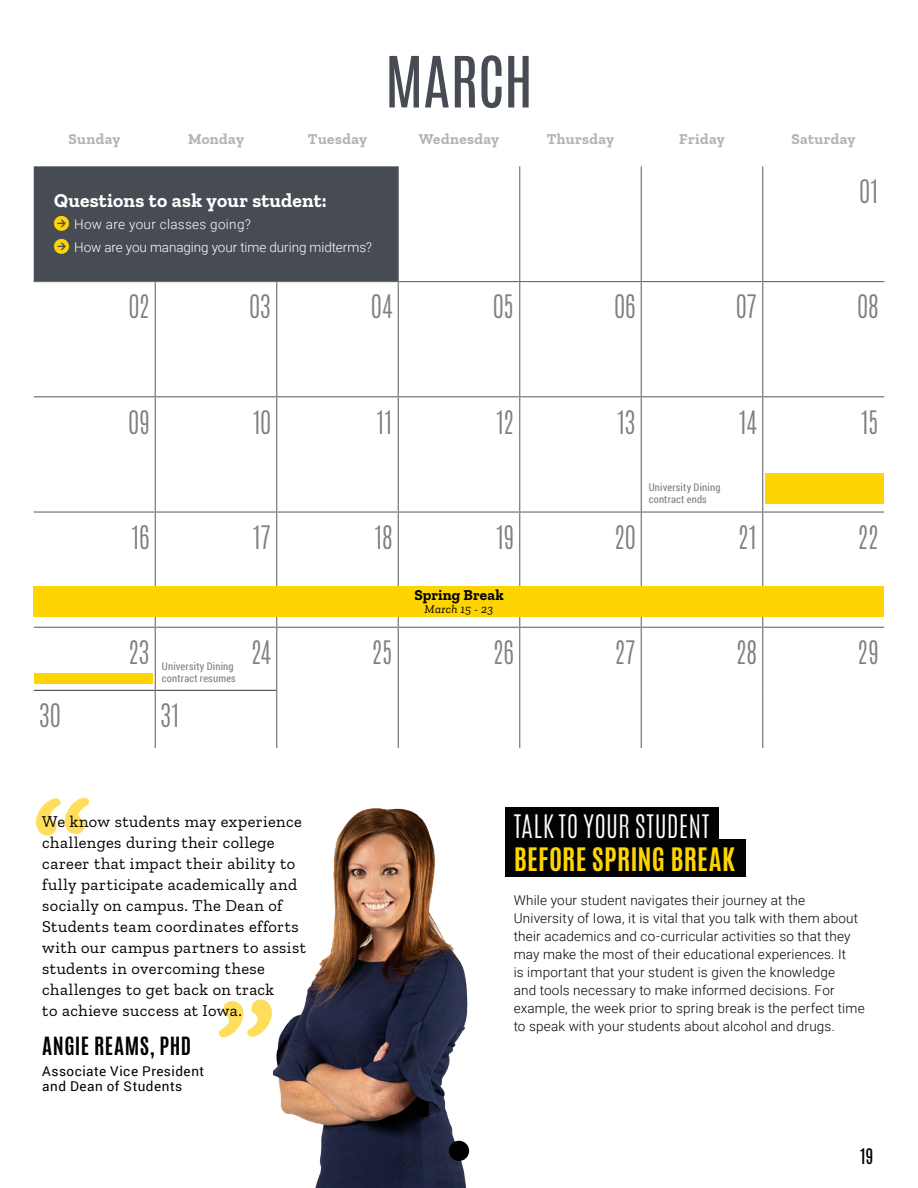
<style>
.page{position:relative;width:918px;height:1188px;background:#fff}
.page>*{position:absolute;margin:0;border:0;box-sizing:border-box;transform-origin:0 0}
.t1{font:60px "Antonio";letter-spacing:-.005em;color:#464b54}
.t2{font:300 27px "Antonio";letter-spacing:.02em;color:#808080}
.body{font:300 27px "Antonio";letter-spacing:.015em;color:#fff}
.body-2{font:700 27px "Antonio";letter-spacing:.01em;color:#fed503}
.t3{font:700 21px "Antonio";letter-spacing:.02em;color:#000}
.body-3{font:700 19.5px "Zilla Slab";letter-spacing:.015em;color:#fff}
.t4{font:18px "Antonio";color:#000}
.t5{font:16.5px/21px "Zilla Slab";letter-spacing:.025em;color:#000}
.t6{font:700 15px "Zilla Slab";letter-spacing:.03em;color:#b1b4b5}
.t7{font:700 15px "Zilla Slab";letter-spacing:.01em;color:#000}
.body-4{font:300 13.5px/18px "Roboto";letter-spacing:.015em;color:#000}
.t8{font:300 13.5px "Roboto";color:#fff}
.t9{font:13.5px/15px "Roboto";letter-spacing:.035em;color:#000}
.t10{font:300 13.5px "Roboto";letter-spacing:.025em;color:#fff}
.t11{font:italic 12px "Zilla Slab";letter-spacing:.02em;color:#000}
.t12{font:10.5px/12.6px "Roboto Condensed";letter-spacing:.02em;color:#808080}
</style>
<div class="page">
<hr style="left:398px;top:166px;width:1px;height:115px;background:#6b6b6b">
<hr style="left:519px;top:166px;width:1px;height:115px;background:#6b6b6b">
<hr style="left:641px;top:166px;width:1px;height:115px;background:#6b6b6b">
<hr style="left:762px;top:166px;width:1px;height:115px;background:#6b6b6b">
<hr style="left:155px;top:282px;width:1px;height:114px;background:#6b6b6b">
<hr style="left:276px;top:282px;width:1px;height:114px;background:#6b6b6b">
<hr style="left:398px;top:281px;width:122px;height:1px;background:#6b6b6b">
<hr style="left:398px;top:282px;width:1px;height:114px;background:#6b6b6b">
<hr style="left:520px;top:281px;width:121px;height:1px;background:#6b6b6b">
<hr style="left:519px;top:282px;width:1px;height:114px;background:#6b6b6b">
<hr style="left:641px;top:281px;width:122px;height:1px;background:#6b6b6b">
<hr style="left:641px;top:282px;width:1px;height:114px;background:#6b6b6b">
<hr style="left:763px;top:281px;width:121px;height:1px;background:#6b6b6b">
<hr style="left:762px;top:282px;width:1px;height:114px;background:#6b6b6b">
<hr style="left:34px;top:396px;width:121px;height:1px;background:#6b6b6b">
<hr style="left:155px;top:396px;width:122px;height:1px;background:#6b6b6b">
<hr style="left:155px;top:397px;width:1px;height:114px;background:#6b6b6b">
<hr style="left:277px;top:396px;width:121px;height:1px;background:#6b6b6b">
<hr style="left:276px;top:397px;width:1px;height:114px;background:#6b6b6b">
<hr style="left:398px;top:396px;width:122px;height:1px;background:#6b6b6b">
<hr style="left:398px;top:397px;width:1px;height:114px;background:#6b6b6b">
<hr style="left:520px;top:396px;width:121px;height:1px;background:#6b6b6b">
<hr style="left:519px;top:397px;width:1px;height:114px;background:#6b6b6b">
<hr style="left:641px;top:396px;width:122px;height:1px;background:#6b6b6b">
<hr style="left:641px;top:397px;width:1px;height:114px;background:#6b6b6b">
<hr style="left:763px;top:396px;width:121px;height:1px;background:#6b6b6b">
<hr style="left:762px;top:397px;width:1px;height:114px;background:#6b6b6b">
<hr style="left:34px;top:511px;width:121px;height:2px;background:#6b6b6b">
<hr style="left:155px;top:511px;width:122px;height:2px;background:#6b6b6b">
<hr style="left:155px;top:513px;width:1px;height:114px;background:#6b6b6b">
<hr style="left:277px;top:511px;width:121px;height:2px;background:#6b6b6b">
<hr style="left:276px;top:513px;width:1px;height:114px;background:#6b6b6b">
<hr style="left:398px;top:511px;width:122px;height:2px;background:#6b6b6b">
<hr style="left:398px;top:513px;width:1px;height:114px;background:#6b6b6b">
<hr style="left:520px;top:511px;width:121px;height:2px;background:#6b6b6b">
<hr style="left:519px;top:513px;width:1px;height:114px;background:#6b6b6b">
<hr style="left:641px;top:511px;width:122px;height:2px;background:#6b6b6b">
<hr style="left:641px;top:513px;width:1px;height:114px;background:#6b6b6b">
<hr style="left:763px;top:511px;width:121px;height:2px;background:#6b6b6b">
<hr style="left:762px;top:513px;width:1px;height:114px;background:#6b6b6b">
<hr style="left:34px;top:627px;width:121px;height:1px;background:#6b6b6b">
<hr style="left:155px;top:627px;width:122px;height:1px;background:#6b6b6b">
<hr style="left:277px;top:627px;width:121px;height:1px;background:#6b6b6b">
<hr style="left:155px;top:628px;width:1px;height:62px;background:#6b6b6b">
<hr style="left:276px;top:628px;width:1px;height:62px;background:#6b6b6b">
<hr style="left:155px;top:691px;width:1px;height:57px;background:#6b6b6b">
<hr style="left:276px;top:690px;width:1px;height:58px;background:#6b6b6b">
<hr style="left:762px;top:628px;width:1px;height:62px;background:#6b6b6b">
<hr style="left:762px;top:690px;width:1px;height:58px;background:#6b6b6b">
<hr style="left:34px;top:690px;width:121px;height:1px;background:#464b54">
<hr style="left:155px;top:690px;width:121px;height:1px;background:#464b54">
<hr style="left:398px;top:627px;width:122px;height:1px;background:#6b6b6b">
<hr style="left:520px;top:627px;width:121px;height:1px;background:#6b6b6b">
<hr style="left:641px;top:627px;width:122px;height:1px;background:#6b6b6b">
<hr style="left:763px;top:627px;width:121px;height:1px;background:#6b6b6b">
<hr style="left:398px;top:628px;width:1px;height:62px;background:#6b6b6b">
<hr style="left:398px;top:690px;width:1px;height:58px;background:#6b6b6b">
<hr style="left:519px;top:628px;width:1px;height:62px;background:#6b6b6b">
<hr style="left:519px;top:690px;width:1px;height:58px;background:#6b6b6b">
<hr style="left:641px;top:628px;width:1px;height:62px;background:#6b6b6b">
<hr style="left:641px;top:690px;width:1px;height:58px;background:#6b6b6b">
<img style="left:273px;top:808px;width:197px;height:380px">
<svg style="left:36px;top:798px;width:53px;height:38px"></svg>
<svg style="left:219px;top:999px;width:53px;height:38px"></svg>
<div style="left:34px;top:587px;width:850px;height:30px;background:#fed503"></div>
<div style="left:765px;top:473px;width:119px;height:30px;background:#fed503"></div>
<div style="left:34px;top:673px;width:119px;height:11px;background:#fed503"></div>
<div style="left:506px;top:807px;width:213px;height:38px;background:#010203"></div>
<div style="left:506px;top:839px;width:240px;height:38px;background:#010203"></div>
<div style="left:449px;top:1141px;width:20px;height:20px;background:#000;border-radius:50%"></div>
<div style="left:34px;top:166px;width:364px;height:116px;background:#464b54"></div>
<p class="t1" style="left:385px;top:38px;width:149px">MARCH</p>
<p class="t6" style="left:69px;top:130px;width:53px">Sunday</p>
<p class="t6" style="left:188px;top:130px;width:57px">Monday</p>
<p class="t6" style="left:308px;top:130px;width:61px">Tuesday</p>
<p class="t6" style="left:419px;top:130px;width:82px">Wednesday</p>
<p class="t6" style="left:547px;top:130px;width:69px">Thursday</p>
<p class="t6" style="left:679px;top:130px;width:47px">Friday</p>
<p class="t6" style="left:791px;top:130px;width:66px">Saturday</p>
<p class="body-3" style="left:54px;top:189px;width:274px">Questions to ask your student:</p>
<p class="t10" style="left:74px;top:215px;width:178px">How are your classes going?</p>
<p class="t8" style="left:74px;top:238px;width:299px">How are you managing your time during midterms?</p>
<p class="t2" style="left:860px;top:172px;width:20px">01</p>
<p class="t2" style="left:129px;top:288px;width:22px">02</p>
<p class="t2" style="left:250px;top:288px;width:22px">03</p>
<p class="t2" style="left:372px;top:288px;width:22px">04</p>
<p class="t2" style="left:493px;top:288px;width:22px">05</p>
<p class="t2" style="left:615px;top:288px;width:22px">06</p>
<p class="t2" style="left:736px;top:288px;width:22px">07</p>
<p class="t2" style="left:858px;top:288px;width:22px">08</p>
<p class="t2" style="left:129px;top:403px;width:22px">09</p>
<p class="t2" style="left:253px;top:403px;width:19px">10</p>
<p class="t2" style="left:377px;top:403px;width:17px">11</p>
<p class="t2" style="left:497px;top:403px;width:19px">12</p>
<p class="t2" style="left:618px;top:403px;width:19px">13</p>
<p class="t2" style="left:739px;top:403px;width:19px">14</p>
<p class="t2" style="left:861px;top:403px;width:19px">15</p>
<p class="t12" style="left:649px;top:480px;width:73px">University Dining contract ends</p>
<p class="t2" style="left:132px;top:518px;width:19px">16</p>
<p class="t2" style="left:253px;top:518px;width:19px">17</p>
<p class="t2" style="left:375px;top:518px;width:19px">18</p>
<p class="t2" style="left:496px;top:518px;width:19px">19</p>
<p class="t2" style="left:615px;top:518px;width:22px">20</p>
<p class="t2" style="left:738px;top:518px;width:20px">21</p>
<p class="t2" style="left:858px;top:518px;width:22px">22</p>
<p class="t7" style="left:414px;top:587px;width:91px">Spring Break</p>
<p class="t11" style="left:425px;top:602px;width:70px">March 15 - 23</p>
<p class="t2" style="left:129px;top:633px;width:22px">23</p>
<p class="t2" style="left:252px;top:633px;width:21px">24</p>
<p class="t2" style="left:372px;top:633px;width:21px">25</p>
<p class="t2" style="left:493px;top:633px;width:22px">26</p>
<p class="t2" style="left:615px;top:633px;width:22px">27</p>
<p class="t2" style="left:736px;top:633px;width:22px">28</p>
<p class="t2" style="left:858px;top:633px;width:22px">29</p>
<p class="t12" style="left:162px;top:659px;width:75px">University Dining contract resumes</p>
<p class="t2" style="left:40px;top:696px;width:22px">30</p>
<p class="t2" style="left:161px;top:696px;width:20px">31</p>
<p class="t5" style="left:42px;top:811px;width:265px">We know students may experience challenges during their college career that impact their ability to fully participate academically and socially on campus. The Dean of<br>Students team coordinates efforts with our campus partners to assist students in overcoming these challenges to get back on track<br>to achieve success at Iowa.</p>
<p class="t3" style="left:42px;top:1030px;width:151px">ANGIE REAMS, PHD</p>
<p class="t9" style="left:42px;top:1063px;width:163px">Associate Vice President and Dean of Students</p>
<p class="body" style="left:514px;top:808px;width:197px">TALK TO YOUR STUDENT</p>
<p class="body-2" style="left:514px;top:839px;width:223px">BEFORE SPRING BREAK</p>
<p class="body-4" style="left:514px;top:891px;width:352px">While your student navigates their journey at the University of Iowa, it is vital that you talk with them about their academics and co-curricular activities so that they may make the most of their educational experiences. It<br>is important that your student is given the knowledge<br>and tools necessary to make informed decisions. For example, the week prior to spring break is the perfect time to speak with your students about alcohol and drugs.</p>
<h3 class="t4" style="left:860px;top:1143px;width:15px">19</h3>
</div>
